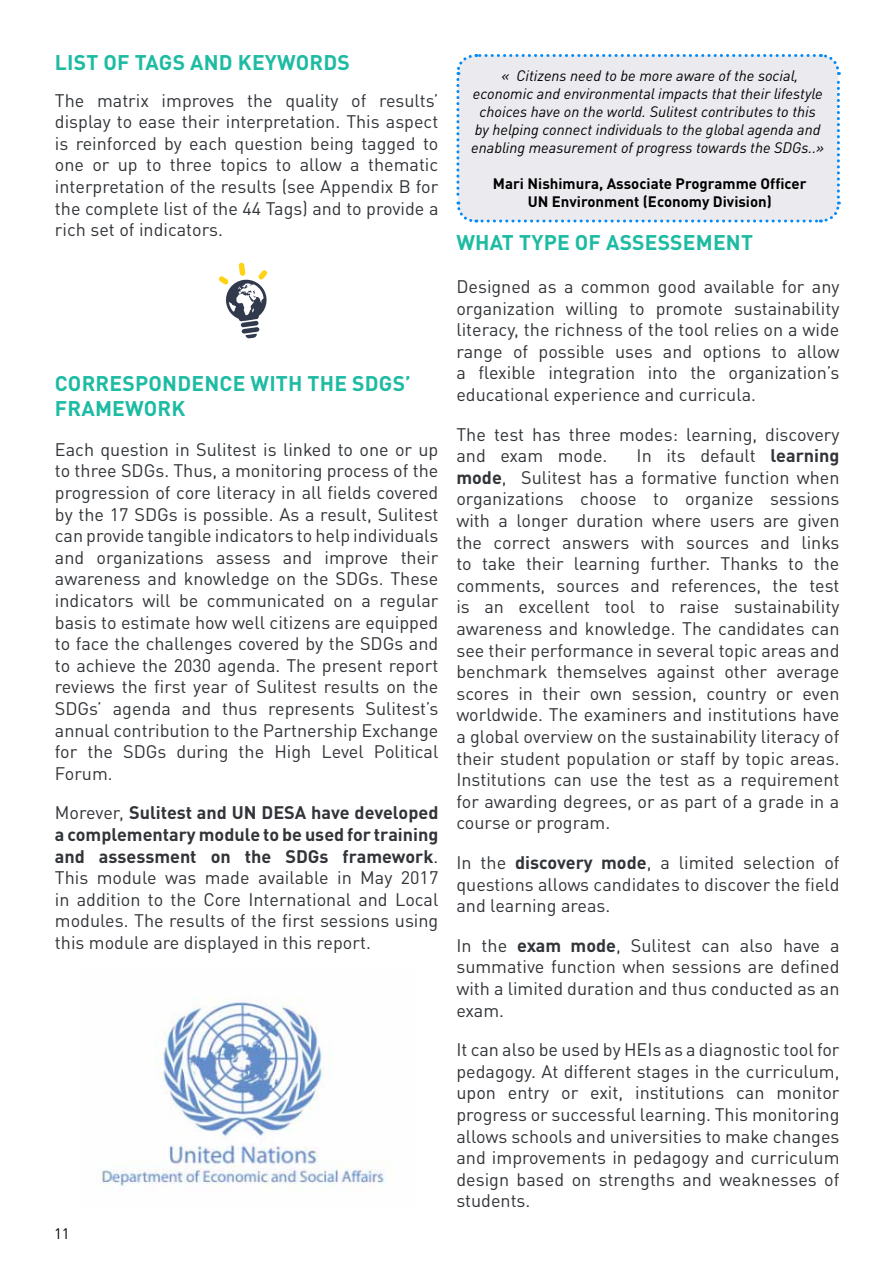
<style>
.page{position:relative;width:893px;height:1263px;background:#fff}
.page>*{position:absolute;margin:0;border:0;box-sizing:border-box;transform-origin:0 0}
.t1{font:700 21px "DINOT";letter-spacing:.01em;color:#1ebba3}
.t2{font:18px/21.6px "DINOT";color:#313438;text-align:justify}
.t3{font:italic 15px/18px "DINOT";color:#000;text-align:center}
.t4{font:700 15px/18px "DINOT";color:#000;text-align:center}
.t5{font:15px "DINOT";color:#000}
.s1{font-weight:700}
</style>
<div class="page">
<svg style="left:218px;top:262px;width:50px;height:77px"></svg>
<img style="left:96px;top:998px;width:290px;height:193px">
<div style="left:456px;top:54px;width:385px;height:169px;background:#eaeaef"></div>
<p class="t1" style="left:55px;top:49px;width:12px">list</p>
<p class="t1" style="left:104px;top:49px;width:45px">of tags</p>
<p class="t1" style="left:190px;top:49px;width:15px">and</p>
<p class="t1" style="left:238px;top:49px;width:14px">key</p>
<p class="t1" style="left:277px;top:49px;width:33px">words</p>
<p class="t2" style="left:55px;top:89px;width:385px">The matrix improves the quality of results’ display to ease their interpretation. This aspect is reinforced by each question being tagged to one or up to three topics to allow a thematic interpretation of the results (see Appendix B for the complete list of the 44 Tags) and to provide a rich set of indicators.</p>
<p class="t1" style="left:55px;top:370px;width:15px">correspondence</p>
<p class="t1" style="left:250px;top:370px;width:30px">with</p>
<p class="t1" style="left:308px;top:370px;width:14px">the</p>
<p class="t1" style="left:352px;top:370px;width:60px">SDGs’</p>
<p class="t1" style="left:55px;top:395px;width:15px">frame</p>
<p class="t1" style="left:125px;top:395px;width:34px">work</p>
<p class="t2" style="left:55px;top:438px;width:385px">Each question in Sulitest is linked to one or up to three SDGs. Thus, a monitoring process of the progression of core literacy in all fields covered by the 17 SDGs is possible. As a result, Sulitest can provide tangible indicators to help individuals and organizations assess and improve their awareness and knowledge on the SDGs. These indicators will be communicated on a regular basis to estimate how well citizens are equipped to face the challenges covered by the SDGs and to achieve the 2030 agenda. The present report reviews the first year of Sulitest results on the SDGs’ agenda and thus represents Sulitest’s annual contribution to the Partnership Exchange for the SDGs during the High Level Political Forum.</p>
<p class="t2" style="left:55px;top:802px;width:385px">Morever, <span class="s1">Sulitest and UN DESA have developed a complementary module to be used for training and assessment on the SDGs framework</span>.<br>This module was made available in May 2017 in addition to the Core International and Local modules. The results of the first sessions using this module are displayed in this report.</p>
<p class="t5" style="left:54px;top:1224px;width:17px">11</p>
<p class="t3" style="left:471px;top:66px;width:354px">« Citizens need to be more aware of the social, economic and environmental impacts that their lifestyle choices have on the world. Sulitest contributes to this by helping connect individuals to the global agenda and enabling measurement of progress towards the SDGs..»</p>
<p class="t4" style="left:493px;top:174px;width:315px">Mari Nishimura, Associate Programme Officer<br>UN Environment (Economy Division)</p>
<p class="t1" style="left:456px;top:228px;width:298px">WHAT TYPE OF ASSESSEMENT</p>
<p class="t2" style="left:456px;top:275px;width:385px">Designed as a common good available for any organization willing to promote sustainability literacy, the richness of the tool relies on a wide range of possible uses and options to allow a flexible integration into the organization’s educational experience and curricula.</p>
<p class="t2" style="left:456px;top:423px;width:385px">The test has three modes: learning, discovery and exam mode.</p>
<p class="t2" style="left:456px;top:444px;width:385px;text-indent:180px">In its default <span class="s1">learning mode</span>, Sulitest has a formative function when organizations choose to organize sessions with a longer duration where users are given the correct answers with sources and links to take their learning further. Thanks to the comments, sources and references, the test is an excellent tool to raise sustainability awareness and knowledge. The candidates can see their performance in several topic areas and benchmark themselves against other average scores in their own session, country or even worldwide. The examiners and institutions have a global overview on the sustainability literacy of their student population or staff by topic areas.<br>Institutions can use the test as a requirement for awarding degrees, or as part of a grade in a course or program.</p>
<p class="t2" style="left:456px;top:851px;width:385px">In the <span class="s1">discovery mode</span>, a limited selection of questions allows candidates to discover the field and learning areas.</p>
<p class="t2" style="left:456px;top:934px;width:385px">In the <span class="s1">exam mode</span>, Sulitest can also have a summative function when sessions are defined with a limited duration and thus conducted as an exam.</p>
<p class="t2" style="left:456px;top:1038px;width:385px">It can also be used by HEIs as a diagnostic tool for pedagogy. At different stages in the curriculum, upon entry or exit, institutions can monitor progress or successful learning. This monitoring allows schools and universities to make changes and improvements in pedagogy and curriculum design based on strengths and weaknesses of students.</p>
</div>
